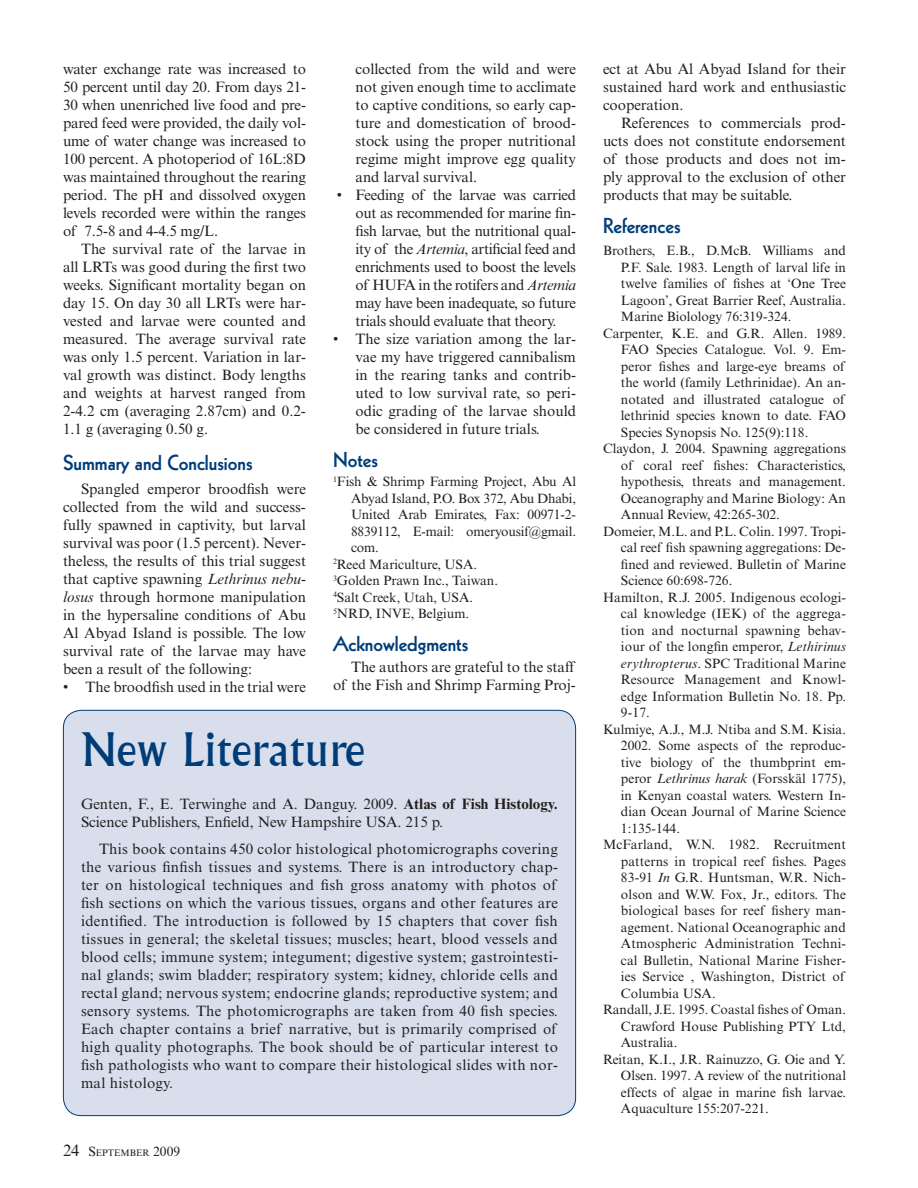
<style>
.page{position:relative;width:918px;height:1188px;background:#fff}
.page>*{position:absolute;margin:0;border:0;box-sizing:border-box;transform-origin:0 0}
.t1{font:45px "Albertus";color:#003d78}
.t2{font:800 21px "Kabel";color:#003d78}
.t3{font:15px/18px "Times New Roman MT Std";color:#231f20;text-align:justify}
.t4{font:13.5px "Times New Roman MT Std";color:#231f20}
.t5{font:9.45px "Times New Roman MT Std";color:#231f20}
.s1{font-style:italic}
.s2{font-weight:700}
.s3{font-size:16.5px}
.s4{font-size:13.5px}
</style>
<div class="page">
<div style="left:63px;top:710px;width:513px;height:406px;background:#d9deec;border-radius:18px"></div>
<p class="t3" style="left:63px;top:60px;width:245px">water exchange rate was increased to 50 percent until day 20. From days 21- 30 when unenriched live food and pre&shy;pared feed were provided, the daily vol&shy;ume of water change was increased to 100 percent. A photoperiod of 16L:8D was maintained throughout the rearing period. The pH and dissolved oxygen levels recorded were within the ranges of 7.5-8 and 4-4.5 mg/L.</p>
<p class="t3" style="left:63px;top:240px;width:245px;text-indent:18px">The survival rate of the larvae in all LRTs was good during the first two weeks. Significant mortality began on day 15. On day 30 all LRTs were har&shy;vested and larvae were counted and measured. The average survival rate was only 1.5 percent. Variation in lar&shy;val growth was distinct. Body lengths and weights at harvest ranged from 2-4.2 cm (averaging 2.87cm) and 0.2- 1.1 g (averaging 0.50 g.</p>
<h2 class="t2" style="left:63px;top:450px;width:191px">Summary and Conclusions</h2>
<p class="t3" style="left:63px;top:480px;width:245px;text-indent:18px">Spangled emperor broodfish were collected from the wild and success&shy;fully spawned in captivity, but larval survival was poor (1.5 percent). Never&shy;theless, the results of this trial suggest that captive spawning <span class="s1">Lethrinus nebu&shy;losus</span> through hormone manipulation in the hypersaline conditions of Abu Al Abyad Island is possible. The low survival rate of the larvae may have been a result of the following:</p>
<p class="t3" style="left:63px;top:678px;width:245px">• The broodfish used in the trial were</p>
<p class="t3" style="left:356px;top:60px;width:222px">collected from the wild and were not given enough time to acclimate to captive conditions, so early cap&shy;ture and domestication of brood&shy;stock using the proper nutritional regime might improve egg quality and larval survival.</p>
<p class="t3" style="left:356px;top:186px;width:222px;text-indent:-19px">• Feeding of the larvae was carried out as recommended for marine fin&shy;fish larvae, but the nutritional qual&shy;ity of the <span class="s1">Artemia</span>, artificial feed and enrichments used to boost the levels of HUFA in the rotifers and <span class="s1">Artemia </span>may have been inadequate, so future trials should evaluate that theory.</p>
<p class="t3" style="left:356px;top:330px;width:222px;text-indent:-23px">• The size variation among the lar&shy;vae my have triggered cannibalism in the rearing tanks and contrib&shy;uted to low survival rate, so peri&shy;odic grading of the larvae should be considered in future trials.</p>
<h2 class="t2" style="left:333px;top:447px;width:47px">Notes</h2>
<p class="t4" style="left:333px;top:474px;width:245px"><sup>1</sup>Fish &amp; Shrimp Farming Project, Abu Al</p>
<p class="t4" style="left:351px;top:490px;width:226px">Abyad Island, P.O. Box 372, Abu Dhabi,</p>
<p class="t4" style="left:351px;top:507px;width:226px">United Arab Emirates, Fax: 00971-2-</p>
<p class="t4" style="left:351px;top:523px;width:227px">8839112, E-mail: omeryousif@gmail.</p>
<p class="t4" style="left:351px;top:540px;width:29px">com.</p>
<p class="t4" style="left:333px;top:556px;width:146px"><sup>2</sup>Reed Mariculture, USA.</p>
<p class="t4" style="left:333px;top:573px;width:167px"><sup>3</sup>Golden Prawn Inc., Taiwan.</p>
<p class="t4" style="left:333px;top:589px;width:142px"><sup>4</sup>Salt Creek, Utah, USA.</p>
<p class="t4" style="left:333px;top:606px;width:138px"><sup>5</sup>NRD, INVE, Belgium.</p>
<h2 class="t2" style="left:333px;top:632px;width:137px">Acknowledgments</h2>
<p class="t3" style="left:333px;top:658px;width:244px;text-align:right">The authors are grateful to the staff<br>of the Fish and Shrimp Farming Proj-</p>
<h1 class="t1" style="left:81px;top:723px;width:286px">New Literature</h1>
<p class="t3" style="left:81px;top:795px;width:478px">Genten, F., E. Terwinghe and A. Danguy. 2009. <span class="s2">Atlas of Fish Histology.<br></span>Science Publishers, Enfield, New Hampshire USA. 215 p.</p>
<p class="t3" style="left:81px;top:840px;width:479px;text-indent:18px">This book contains 450 color histological photomicrographs covering the various finfish tissues and systems. There is an introductory chap&shy;ter on histological techniques and fish gross anatomy with photos of fish sections on which the various tissues, organs and other features are identified. The introduction is followed by 15 chapters that cover fish tissues in general; the skeletal tissues; muscles; heart, blood vessels and blood cells; immune system; integument; digestive system; gastrointesti&shy;nal glands; swim bladder; respiratory system; kidney, chloride cells and rectal gland; nervous system; endocrine glands; reproductive system; and sensory systems. The photomicrographs are taken from 40 fish species.<br>Each chapter contains a brief narrative, but is primarily comprised of high quality photographs. The book should be of particular interest to fish pathologists who want to compare their histological slides with nor&shy;mal histology.</p>
<p class="t5" style="left:63px;top:1147px;width:119px"><span class="s3">24</span> <span class="s4">S</span>EPTEMBER <span class="s4">2009</span></p>
<p class="t3" style="left:603px;top:60px;width:245px">ect at Abu Al Abyad Island for their sustained hard work and enthusiastic cooperation.</p>
<p class="t3" style="left:603px;top:114px;width:245px;text-indent:18px">References to commercials prod&shy;ucts does not constitute endorsement of those products and does not im&shy;ply approval to the exclusion of other products that may be suitable.</p>
<h2 class="t2" style="left:603px;top:213px;width:79px">References</h2>
<p class="t4" style="left:603px;top:243px;width:244px">Brothers, E.B., D.McB. Williams and</p>
<p class="t4" style="left:621px;top:259px;width:226px">P.F. Sale. 1983. Length of larval life in</p>
<p class="t4" style="left:621px;top:276px;width:226px">twelve families of fishes at ‘One Tree</p>
<p class="t4" style="left:621px;top:292px;width:227px">Lagoon’, Great Barrier Reef, Australia.</p>
<p class="t4" style="left:621px;top:309px;width:172px">Marine Biolology 76:319-324.</p>
<p class="t4" style="left:603px;top:325px;width:245px">Carpenter, K.E. and G.R. Allen. 1989.</p>
<p class="t4" style="left:621px;top:342px;width:227px">FAO Species Catalogue. Vol. 9. Em-</p>
<p class="t4" style="left:621px;top:358px;width:225px">peror fishes and large-eye breams of</p>
<p class="t4" style="left:621px;top:375px;width:227px">the world (family Lethrinidae). An an-</p>
<p class="t4" style="left:621px;top:391px;width:225px">notated and illustrated catalogue of</p>
<p class="t4" style="left:621px;top:408px;width:226px">lethrinid species known to date. FAO</p>
<p class="t4" style="left:621px;top:424px;width:189px">Species Synopsis No. 125(9):118.</p>
<p class="t4" style="left:603px;top:441px;width:244px">Claydon, J. 2004. Spawning aggregations</p>
<p class="t4" style="left:621px;top:457px;width:226px">of coral reef fishes: Characteristics,</p>
<p class="t4" style="left:621px;top:474px;width:226px">hypothesis, threats and management.</p>
<p class="t4" style="left:621px;top:490px;width:226px">Oceanography and Marine Biology: An</p>
<p class="t4" style="left:621px;top:507px;width:160px">Annual Review, 42:265-302.</p>
<p class="t4" style="left:603px;top:523px;width:244px">Domeier, M.L. and P.L. Colin. 1997. Tropi-</p>
<p class="t4" style="left:621px;top:540px;width:227px">cal reef fish spawning aggregations: De-</p>
<p class="t4" style="left:621px;top:556px;width:227px">fined and reviewed. Bulletin of Marine</p>
<p class="t4" style="left:621px;top:573px;width:113px">Science 60:698-726.</p>
<p class="t4" style="left:603px;top:589px;width:245px">Hamilton, R.J. 2005. Indigenous ecologi-</p>
<p class="t4" style="left:621px;top:606px;width:227px">cal knowledge (IEK) of the aggrega-</p>
<p class="t4" style="left:621px;top:622px;width:226px">tion and nocturnal spawning behav-</p>
<p class="t4" style="left:621px;top:639px;width:227px">iour of the longfin emperor, <span class="s1">Lethirinus</span></p>
<p class="t4" style="left:621px;top:655px;width:226px"><span class="s1">erythropterus</span>. SPC Traditional Marine</p>
<p class="t4" style="left:621px;top:672px;width:227px">Resource Management and Knowl-</p>
<p class="t4" style="left:621px;top:688px;width:227px">edge Information Bulletin No. 18. Pp.</p>
<p class="t4" style="left:621px;top:705px;width:30px">9-17.</p>
<p class="t4" style="left:603px;top:721px;width:245px">Kulmiye, A.J., M.J. Ntiba and S.M. Kisia.</p>
<p class="t4" style="left:621px;top:738px;width:227px">2002. Some aspects of the reproduc-</p>
<p class="t4" style="left:621px;top:754px;width:226px">tive biology of the thumbprint em-</p>
<p class="t4" style="left:621px;top:771px;width:227px">peror <span class="s1">Lethrinus harak</span> (Forsskäl 1775),</p>
<p class="t4" style="left:621px;top:787px;width:227px">in Kenyan coastal waters. Western In-</p>
<p class="t4" style="left:621px;top:804px;width:227px">dian Ocean Journal of Marine Science</p>
<p class="t4" style="left:621px;top:820px;width:61px">1:135-144.</p>
<p class="t4" style="left:603px;top:837px;width:244px">McFarland, W.N. 1982. Recruitment</p>
<p class="t4" style="left:621px;top:853px;width:226px">patterns in tropical reef fishes. Pages</p>
<p class="t4" style="left:621px;top:870px;width:227px">83-91 <span class="s1">In</span> G.R. Huntsman, W.R. Nich-</p>
<p class="t4" style="left:621px;top:886px;width:226px">olson and W.W. Fox, Jr., editors. The</p>
<p class="t4" style="left:621px;top:903px;width:226px">biological bases for reef fishery man-</p>
<p class="t4" style="left:621px;top:919px;width:227px">agement. National Oceanographic and</p>
<p class="t4" style="left:621px;top:936px;width:226px">Atmospheric Administration Techni-</p>
<p class="t4" style="left:621px;top:952px;width:227px">cal Bulletin, National Marine Fisher-</p>
<p class="t4" style="left:621px;top:969px;width:225px">ies Service , Washington, District of</p>
<p class="t4" style="left:621px;top:985px;width:96px">Columbia USA.</p>
<p class="t4" style="left:603px;top:1002px;width:245px">Randall, J.E. 1995. Coastal fishes of Oman.</p>
<p class="t4" style="left:621px;top:1018px;width:226px">Crawford House Publishing PTY Ltd,</p>
<p class="t4" style="left:621px;top:1035px;width:58px">Australia.</p>
<p class="t4" style="left:603px;top:1051px;width:244px">Reitan, K.I., J.R. Rainuzzo, G. Oie and Y.</p>
<p class="t4" style="left:621px;top:1068px;width:227px">Olsen. 1997. A review of the nutritional</p>
<p class="t4" style="left:621px;top:1084px;width:227px">effects of algae in marine fish larvae.</p>
<p class="t4" style="left:621px;top:1101px;width:149px">Aquaculture 155:207-221.</p>
</div>
